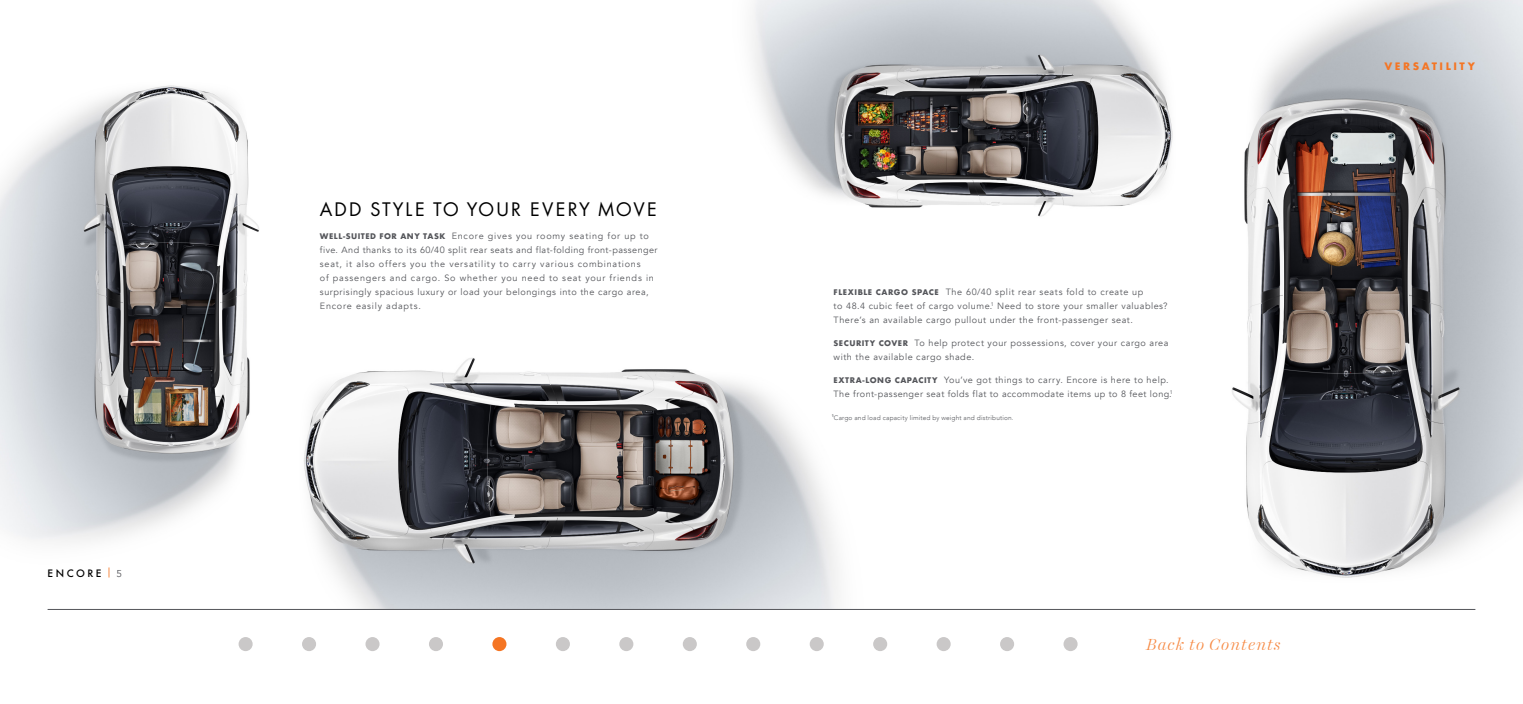
<style>
.page{position:relative;width:1523px;height:704px;background:#fff}
.page>*{position:absolute;margin:0;border:0;box-sizing:border-box;transform-origin:0 0}
.Headline{font:18.12px "Buick Futura ND";letter-spacing:.085em;color:#000}
.t1{font:italic 300 16.25px "Harriet Display";letter-spacing:.07em;color:#f57523}
.PAGE_ID{font:700 10px "Futura";letter-spacing:.25em;color:#f57523}
.t2{font:500 9.94px "Buick Futura ND";letter-spacing:.25em;color:#000}
.Body_Copy_-_9_14{font:9.06px/14.1px "Avenir";letter-spacing:.06em;color:#54555a}
.Body_Copy_-_9_14-2{font:9.06px/14.1px "Avenir";letter-spacing:.08em;color:#54555a}
.disclosure{font:300 6.56px "Avenir";letter-spacing:.02em;color:#54555a}
.s1{font-family:"Avenir";font-weight:400;color:#54555a}
.s2{font-family:"Futura";font-weight:700;font-size:7.56px}
</style>
<div class="page">
<div style="left:1063px;top:636px;width:14px;height:14px;background:#cac8c8;border-radius:50%"></div>
<img style="left:304px;top:358px;width:534px;height:250px">
<div style="left:239px;top:636px;width:14px;height:14px;background:#cac8c8;border-radius:50%"></div>
<div style="left:365px;top:636px;width:14px;height:14px;background:#cac8c8;border-radius:50%"></div>
<div style="left:746px;top:636px;width:14px;height:14px;background:#cac8c8;border-radius:50%"></div>
<div style="left:556px;top:636px;width:14px;height:14px;background:#cac8c8;border-radius:50%"></div>
<div style="left:936px;top:636px;width:14px;height:14px;background:#cac8c8;border-radius:50%"></div>
<div style="left:1000px;top:636px;width:14px;height:14px;background:#cac8c8;border-radius:50%"></div>
<div style="left:302px;top:636px;width:14px;height:14px;background:#cac8c8;border-radius:50%"></div>
<div style="left:683px;top:636px;width:14px;height:14px;background:#cac8c8;border-radius:50%"></div>
<div style="left:492px;top:636px;width:14px;height:14px;background:#f57523;border-radius:50%"></div>
<div style="left:873px;top:636px;width:14px;height:14px;background:#cac8c8;border-radius:50%"></div>
<div style="left:429px;top:636px;width:14px;height:14px;background:#cac8c8;border-radius:50%"></div>
<div style="left:809px;top:636px;width:15px;height:14px;background:#cac8c8;border-radius:50%"></div>
<div style="left:619px;top:636px;width:14px;height:14px;background:#cac8c8;border-radius:50%"></div>
<hr style="left:48px;top:608px;width:1427px;height:1px;background:#54555a">
<img style="left:0;top:85px;width:259px;height:457px">
<img style="left:752px;top:0;width:421px;height:217px">
<img style="left:1232px;top:0;width:290px;height:578px">
<p class="t2" style="left:48px;top:566px;width:76px">ENCORE<sup>︱</sup><span class="s1">5</span></p>
<p class="Headline" style="left:320px;top:197px;width:338px">ADD STYLE TO YOUR EVERY MOVE</p>
<p class="Body_Copy_-_9_14-2" style="left:320px;top:229px;width:339px"><span class="s2">WELL-SUITED FOR ANY TASK</span> Encore gives you roomy seating for up to five. And thanks to its 60/40 split rear seats and flat-folding front-passenger seat, it also offers you the versatility to carry various combinations<br>of passengers and cargo. So whether you need to seat your friends in surprisingly spacious luxury or load your belongings into the cargo area, Encore easily adapts.</p>
<p class="Body_Copy_-_9_14" style="left:833px;top:284px;width:335px"><span class="s2">FLEXIBLE CARGO SPACE</span> The 60/40 split rear seats fold to create up<br>to 48.4 cubic feet of cargo volume.<sup>1</sup> Need to store your smaller valuables?<br>There’s an available cargo pullout under the front-passenger seat.</p>
<p class="Body_Copy_-_9_14" style="left:833px;top:336px;width:336px"><span class="s2">SECURITY COVER</span> To help protect your possessions, cover your cargo area with the available cargo shade.</p>
<p class="Body_Copy_-_9_14" style="left:833px;top:373px;width:340px"><span class="s2">EXTRA-LONG CAPACITY</span> You’ve got things to carry. Encore is here to help.<br>The front-passenger seat folds flat to accommodate items up to 8 feet long.<sup>1</sup></p>
<p class="disclosure" style="left:831px;top:413px;width:183px"><sup>1</sup>Cargo and load capacity limited by weight and distribution.</p>
<h2 class="t1" style="left:1146px;top:632px;width:136px">Back to Contents</h2>
<p class="PAGE_ID" style="left:1384px;top:59px;width:92px">VERSATILITY</p>
</div>
